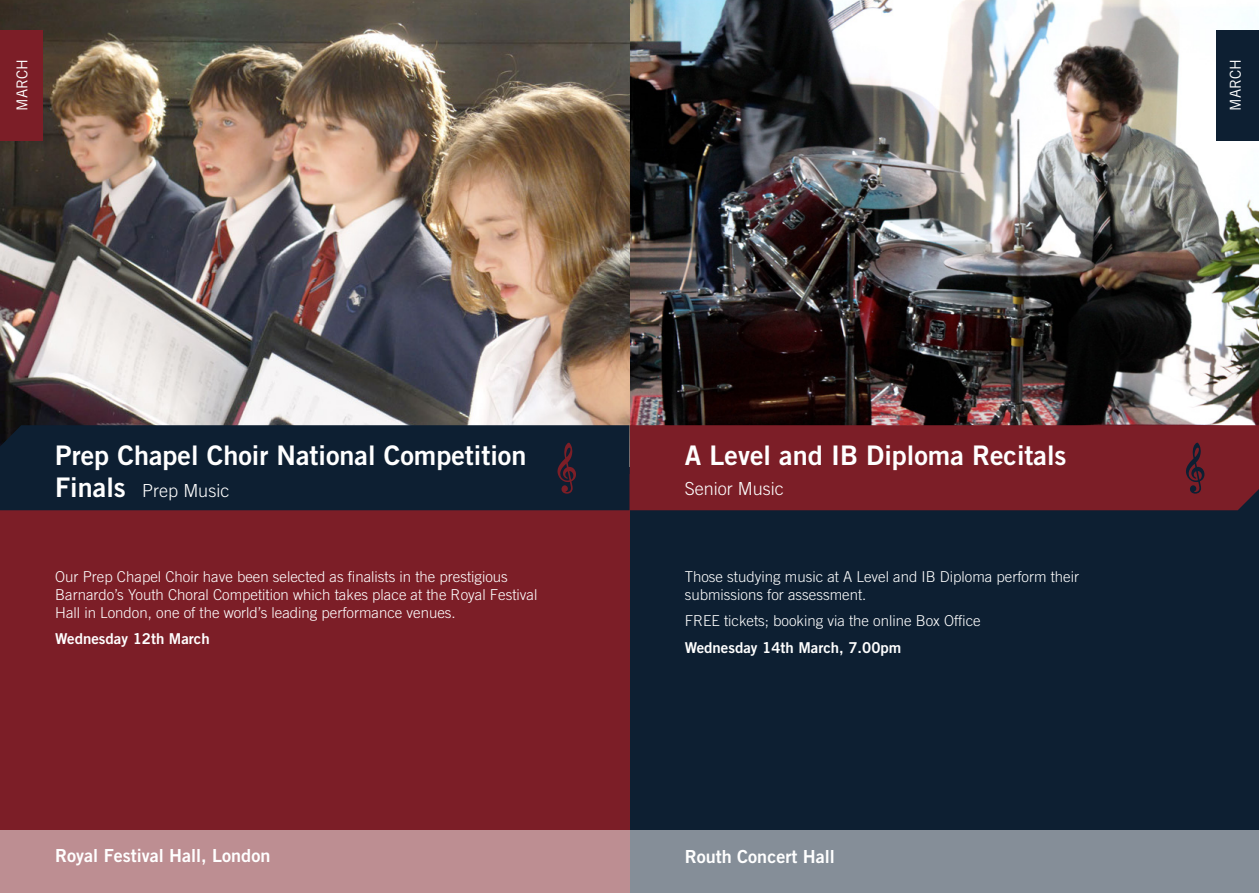
<style>
.page{position:relative;width:1259px;height:893px;background:#fff}
.page>*{position:absolute;margin:0;border:0;box-sizing:border-box;transform-origin:0 0}
.t1{font:27px "Trade Gothic Bold Two";color:#fff}
.t2{font:18px "Trade Gothic Bold Two";color:#fff}
.t3{font:300 18px "Trade Gothic";color:#fff}
.t4{font:300 15px/18px "Trade Gothic";color:#fff}
.t5{font:15px "Trade Gothic Bold Two";color:#fff}
.t6{font:15px "Trade Gothic";color:#fff}
.s1{font-family:"Trade Gothic Bold Two";font-weight:400;font-size:27px}
</style>
<div class="page">
<div style="left:629px;top:455px;width:630px;height:438px;background:#0d1f32"></div>
<img style="left:629px;top:0;width:630px;height:425px">
<div style="left:629px;top:425px;width:630px;height:85px;background:#7c1e27"></div>
<svg style="left:1186px;top:443px;width:18px;height:51px"></svg>
<div style="left:0;top:475px;width:629px;height:418px;background:#7c1e27"></div>
<img style="left:0;top:0;width:629px;height:425px">
<div style="left:0;top:425px;width:629px;height:85px;background:#0d1f32"></div>
<svg style="left:557px;top:443px;width:19px;height:51px"></svg>
<svg style="left:0;top:831px;width:1259px;height:62px;background:#a18e94"></svg>
<div style="left:0;top:30px;width:43px;height:110px;background:#7c1e27"></div>
<div style="left:1216px;top:30px;width:43px;height:110px;background:#0d1f32"></div>
<p class="t6" style="left:13px;top:111px;width:53px;rotate:-90deg">march</p>
<p class="t6" style="left:1226px;top:111px;width:53px;rotate:-90deg">march</p>
<h1 class="t1" style="left:55px;top:438px;width:472px">Prep Chapel Choir National Competition</h1>
<p class="t3" style="left:55px;top:480px;width:175px"><span class="s1">Finals</span> Prep Music</p>
<p class="t4" style="left:55px;top:567px;width:483px">Our Prep Chapel Choir have been selected as finalists in the prestigious<br>Barnardo’s Youth Choral Competition which takes place at the Royal Festival<br>Hall in London, one of the world’s leading performance venues.</p>
<p class="t5" style="left:55px;top:629px;width:156px">Wednesday 12th March</p>
<h1 class="t1" style="left:685px;top:438px;width:383px">A Level and IB Diploma Recitals</h1>
<p class="t3" style="left:685px;top:478px;width:100px">Senior Music</p>
<p class="t4" style="left:685px;top:567px;width:396px">Those studying music at A Level and IB Diploma perform their submissions for assessment.</p>
<p class="t4" style="left:685px;top:612px;width:297px">FREE tickets; booking via the online Box Office</p>
<p class="t5" style="left:685px;top:638px;width:218px">Wednesday 14th March, 7.00pm</p>
<p class="t2" style="left:55px;top:845px;width:216px">Royal Festival Hall, London</p>
<p class="t2" style="left:685px;top:846px;width:151px">Routh Concert Hall</p>
</div>
